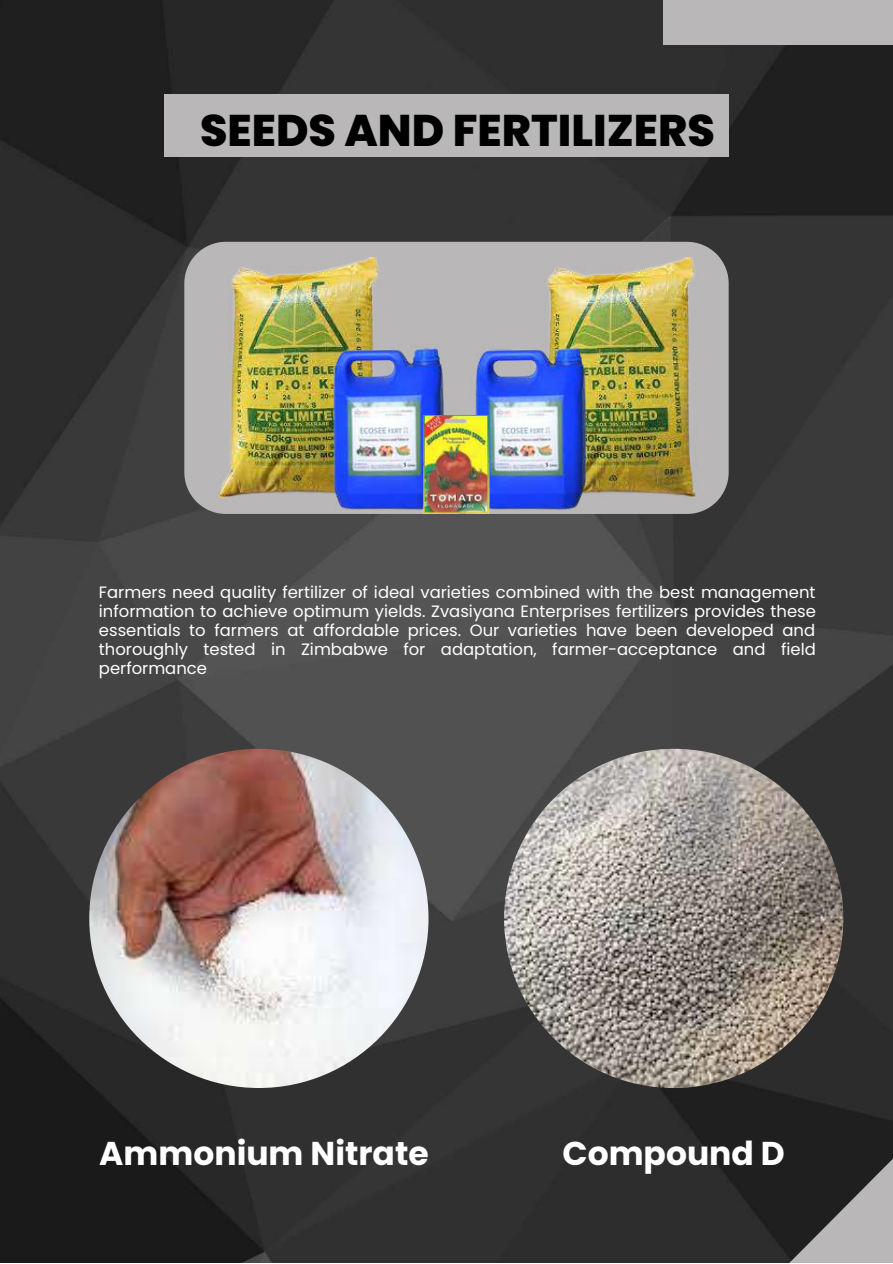
<style>
.page{position:relative;width:893px;height:1264px;background:#fff}
.page>*{position:absolute;margin:0;border:0;box-sizing:border-box;transform-origin:0 0}
.t1{font:800 44.25px "Poppins";color:#000}
.t2{font:700 33px "Poppins";color:#fff}
.t3{font:16.35px/19px "Poppins";color:#fff;text-align:justify}
</style>
<div class="page">
<img style="left:0;top:0;width:892px;height:1262px">
<div style="left:662px;top:0;width:230px;height:44px;background:#b9b7b8"></div>
<svg style="left:756px;top:1121px;width:136px;height:141px;background:#484747"></svg>
<div style="left:164px;top:94px;width:564px;height:63px;background:#b9b7b8"></div>
<div style="left:184px;top:242px;width:544px;height:272px;background:#b9b7b8"></div>
<img style="left:500px;top:257px;width:241px;height:241px">
<img style="left:184px;top:257px;width:241px;height:241px">
<img style="left:304px;top:344px;width:142px;height:169px">
<img style="left:446px;top:344px;width:169px;height:169px">
<img style="left:363px;top:415px;width:187px;height:98px">
<img style="left:89px;top:748px;width:339px;height:339px;border-radius:50%">
<img style="left:504px;top:748px;width:339px;height:339px;border-radius:50%">
<h1 class="t1" style="left:200px;top:99px;width:516px">SEEDS AND FERTILIZERS</h1>
<p class="t3" style="left:99px;top:582px;width:718px">Farmers need quality fertilizer of ideal varieties combined with the best management information to achieve optimum yields. Zvasiyana Enterprises fertilizers provides these essentials to farmers at affordable prices. Our varieties have been developed and thoroughly tested in Zimbabwe for adaptation, farmer-acceptance and field performance</p>
<h2 class="t2" style="left:99px;top:1130px;width:331px">Ammonium Nitrate</h2>
<h2 class="t2" style="left:562px;top:1130px;width:224px">Compound D</h2>
</div>
